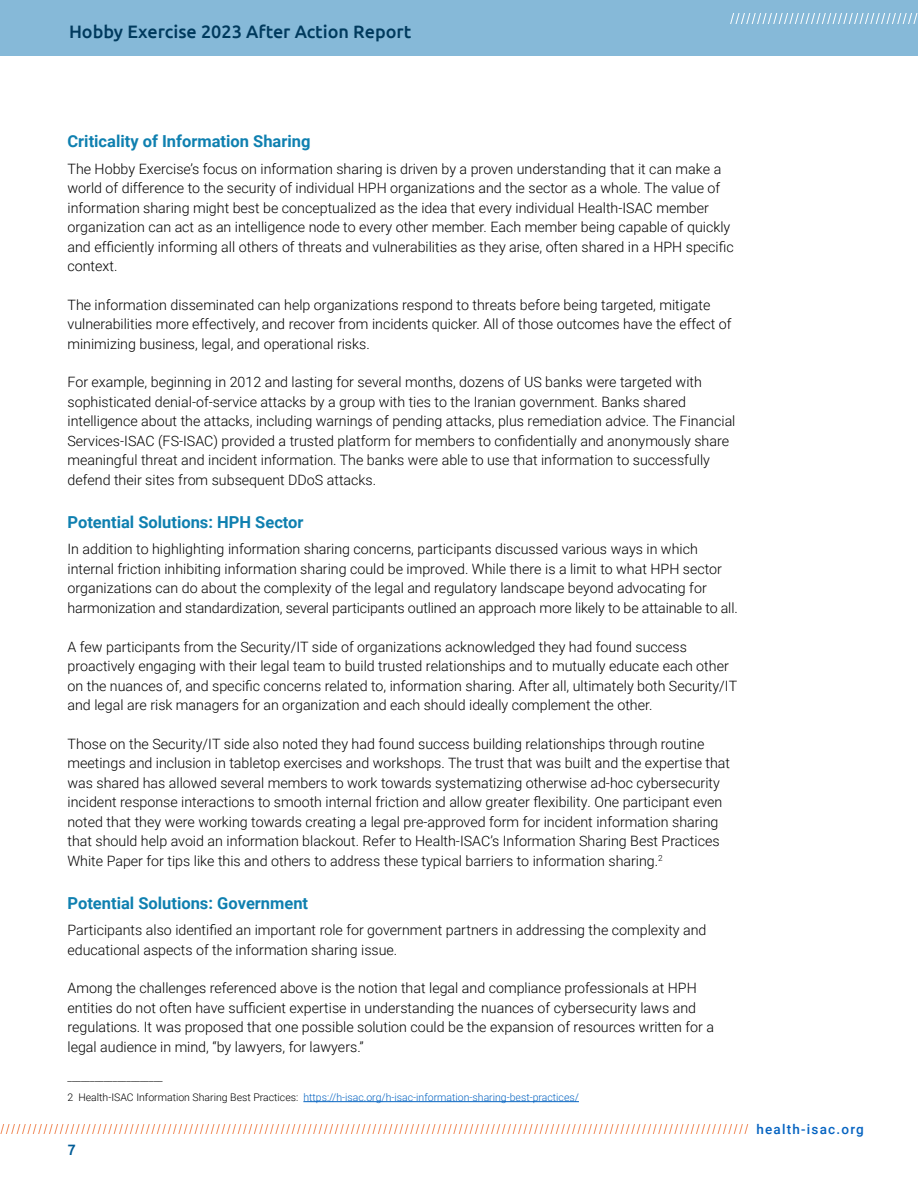
<style>
.page{position:relative;width:918px;height:1188px;background:#fff}
.page>*{position:absolute;margin:0;border:0;box-sizing:border-box;transform-origin:0 0}
.t1{font:500 18px "Ubuntu";color:#003a5d}
.t2{font:700 16.5px "Roboto";color:#0f80b0}
.t3{font:500 15px "Ubuntu";color:#005c97}
.t4{font:300 14.25px/19.5px "Roboto";color:#000}
.t5{font:500 13.5px "Roboto";letter-spacing:.09em;color:#0563c1}
.t6{font:300 10.5px/19.5px "Roboto";color:#000}
.s1{color:#0563c1}
</style>
<div class="page">
<div style="left:0;top:0;width:918px;height:56px;background:#86b9d8"></div>
<svg style="left:730px;top:14px;width:187px;height:9px"></svg>
<svg style="left:0;top:1125px;width:748px;height:9px"></svg>
<hr style="left:303px;top:1101px;width:276px;height:1px;background:#0563c1">
<p class="t1" style="left:69px;top:20px;width:344px">Hobby Exercise 2023 After Action Report</p>
<p class="t2" style="left:68px;top:130px;width:244px">Criticality of Information Sharing</p>
<p class="t4" style="left:68px;top:158px;width:668px">The Hobby Exercise’s focus on information sharing is driven by a proven understanding that it can make a world of difference to the security of individual HPH organizations and the sector as a whole. The value of information sharing might best be conceptualized as the idea that every individual Health-ISAC member organization can act as an intelligence node to every other member. Each member being capable of quickly and efficiently informing all others of threats and vulnerabilities as they arise, often shared in a HPH specific context.</p>
<p class="t4" style="left:68px;top:294px;width:666px">The information disseminated can help organizations respond to threats before being targeted, mitigate vulnerabilities more effectively, and recover from incidents quicker. All of those outcomes have the effect of minimizing business, legal, and operational risks.</p>
<p class="t4" style="left:68px;top:372px;width:670px">For example, beginning in 2012 and lasting for several months, dozens of US banks were targeted with sophisticated denial-of-service attacks by a group with ties to the Iranian government. Banks shared intelligence about the attacks, including warnings of pending attacks, plus remediation advice. The Financial Services-ISAC (FS-ISAC) provided a trusted platform for members to confidentially and anonymously share meaningful threat and incident information. The banks were able to use that information to successfully defend their sites from subsequent DDoS attacks.</p>
<p class="t2" style="left:68px;top:511px;width:238px">Potential Solutions: HPH Sector</p>
<p class="t4" style="left:68px;top:539px;width:672px">In addition to highlighting information sharing concerns, participants discussed various ways in which internal friction inhibiting information sharing could be improved. While there is a limit to what HPH sector organizations can do about the complexity of the legal and regulatory landscape beyond advocating for harmonization and standardization, several participants outlined an approach more likely to be attainable to all.</p>
<p class="t4" style="left:68px;top:636px;width:671px">A few participants from the Security/IT side of organizations acknowledged they had found success proactively engaging with their legal team to build trusted relationships and to mutually educate each other on the nuances of, and specific concerns related to, information sharing. After all, ultimately both Security/IT and legal are risk managers for an organization and each should ideally complement the other.</p>
<p class="t4" style="left:68px;top:733px;width:664px">Those on the Security/IT side also noted they had found success building relationships through routine meetings and inclusion in tabletop exercises and workshops. The trust that was built and the expertise that was shared has allowed several members to work towards systematizing otherwise ad-hoc cybersecurity incident response interactions to smooth internal friction and allow greater flexibility. One participant even noted that they were working towards creating a legal pre-approved form for incident information sharing that should help avoid an information blackout. Refer to Health-ISAC’s Information Sharing Best Practices White Paper for tips like this and others to address these typical barriers to information sharing.<sup>2</sup></p>
<p class="t2" style="left:68px;top:891px;width:242px">Potential Solutions: Government</p>
<p class="t4" style="left:68px;top:920px;width:641px">Participants also identified an important role for government partners in addressing the complexity and educational aspects of the information sharing issue.</p>
<p class="t4" style="left:68px;top:978px;width:648px">Among the challenges referenced above is the notion that legal and compliance professionals at HPH entities do not often have sufficient expertise in understanding the nuances of cybersecurity laws and regulations. It was proposed that one possible solution could be the expansion of resources written for a legal audience in mind, “by lawyers, for lawyers.”</p>
<p class="t6" style="left:68px;top:1068px;width:513px">_____________________<br>2 Health-ISAC Information Sharing Best Practices: <span class="s1">https://h-isac.org/h-isac-information-sharing-best-practices/</span></p>
<p class="t3" style="left:68px;top:1140px;width:10px">7</p>
<p class="t5" style="left:756px;top:1120px;width:109px">health-isac.org</p>
</div>
